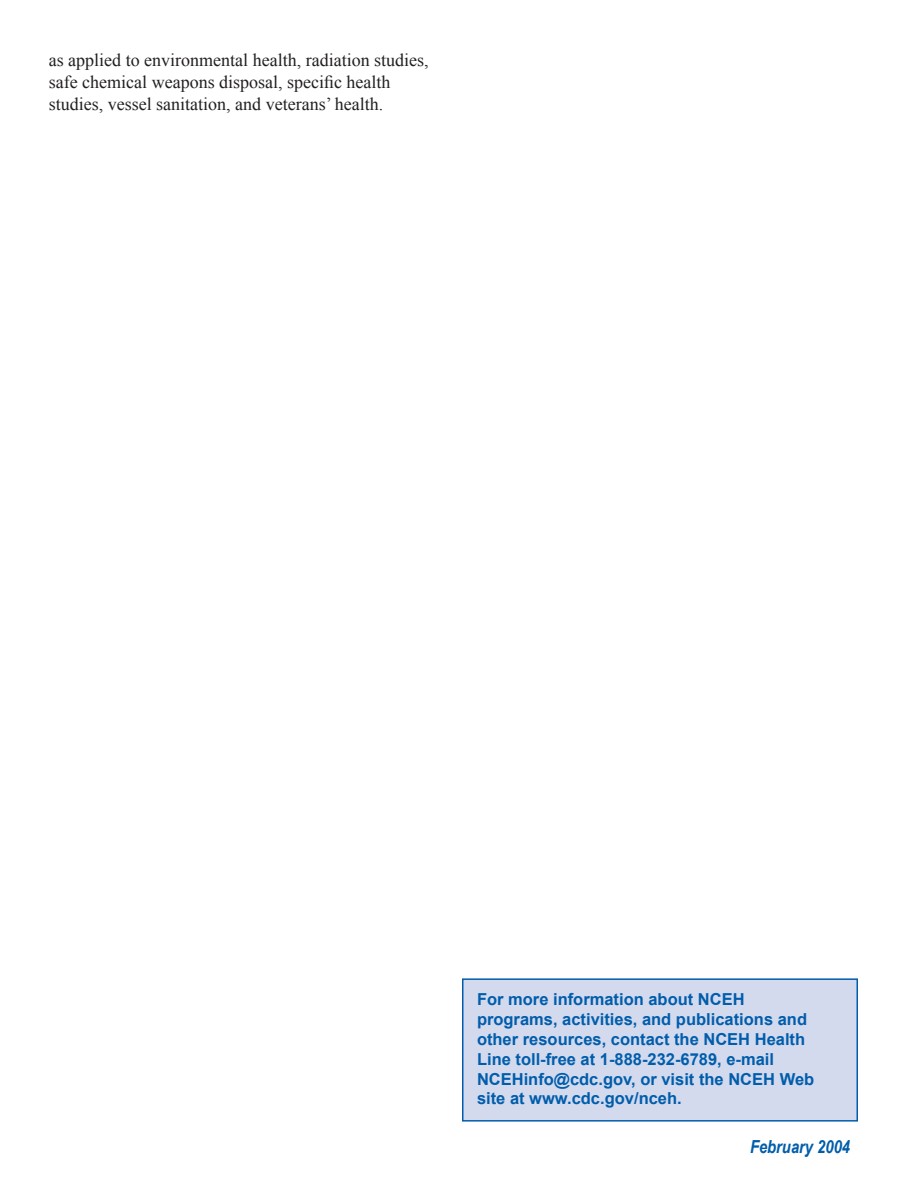
<style>
.page{position:relative;width:918px;height:1188px;background:#fff}
.page>*{position:absolute;margin:0;border:0;box-sizing:border-box;transform-origin:0 0}
.Body_Text_All{font:18px/21.6px "Times New Roman";color:#231f20}
.Pull_quote{font:italic 700 18px "Arial Narrow";color:#015dab}
.Captions{font:700 16.5px/19.8px "Arial";color:#015dab}
</style>
<div class="page">
<div style="left:463px;top:979px;width:394px;height:142px;background:#d3daee"></div>
<div style="left:462px;top:978px;width:396px;height:144px;border:2px solid #015dab"></div>
<p class="Body_Text_All" style="left:49px;top:49px;width:381px">as applied to environmental health, radiation studies, safe chemical weapons disposal, specific health studies, vessel sanitation, and veterans’ health.</p>
<p class="Captions" style="left:477px;top:990px;width:339px">For more information about NCEH programs, activities, and publications and other resources, contact the NCEH Health Line toll-free at 1-888-232-6789, e-mail NCEHinfo@cdc.gov, or visit the NCEH Web site at www.cdc.gov/nceh.</p>
<p class="Pull_quote" style="left:750px;top:1133px;width:102px">February 2004</p>
</div>
